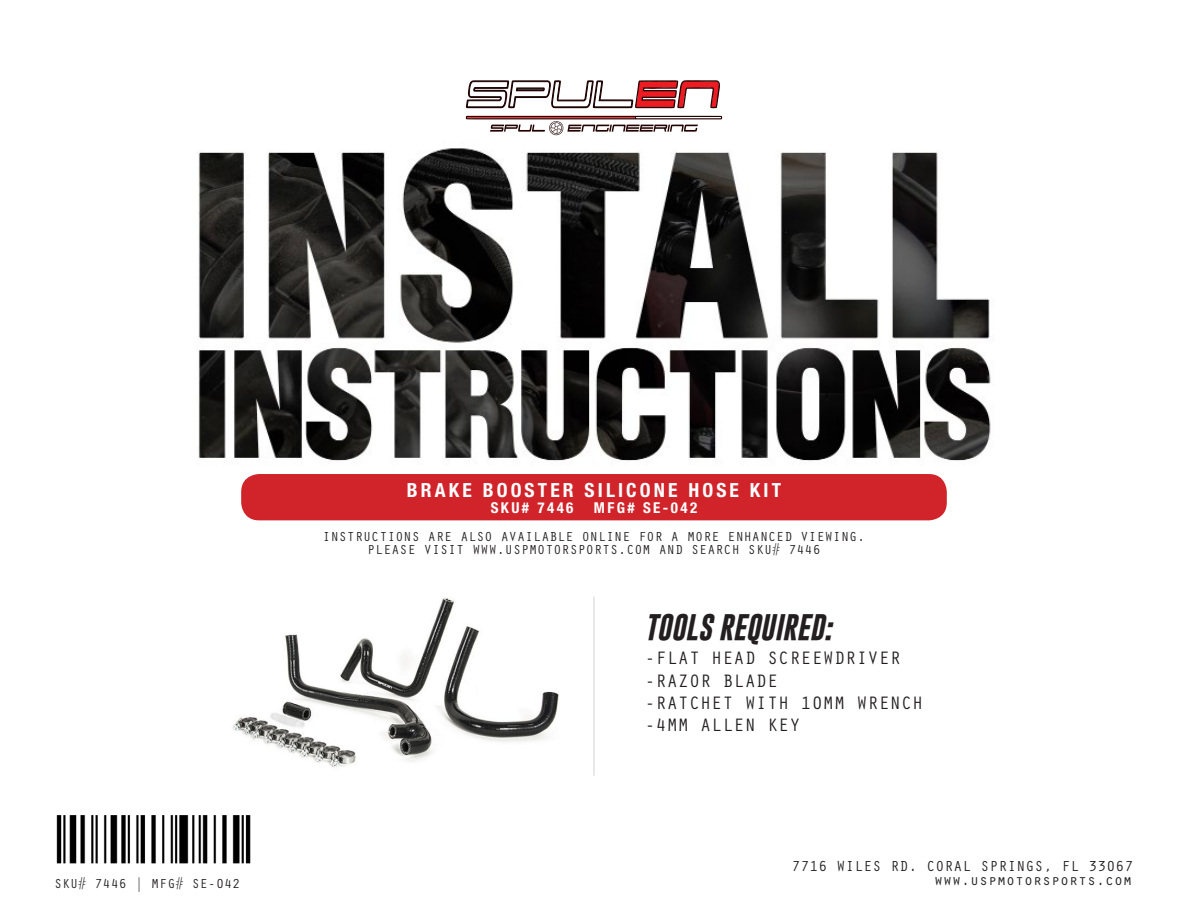
<style>
.page{position:relative;width:1188px;height:918px;background:#fff}
.page>*{position:absolute;margin:0;border:0;box-sizing:border-box;transform-origin:0 0}
.t1{font:italic 700 26.7px "Gobold";color:#231f20}
.t2{font:700 condensed 19.5px "Helvetica Neue LT Std";letter-spacing:.16em;color:#fff}
.t3{font:18.6px "Orator Std";color:#231f20}
.t4{font:15px "Orator Std";color:#231f20}
.t5{font:700 condensed 15px "Helvetica Neue LT Std";letter-spacing:.16em;color:#fff}
.t6{font:13.5px "Orator Std";color:#231f20}
</style>
<div class="page">
<img style="left:198px;top:135px;width:793px;height:327px">
<div style="left:241px;top:474px;width:706px;height:46px;background:#d1232a;border-radius:18px"></div>
<hr style="left:593px;top:597px;width:2px;height:179px;background:#d8d9d8">
<svg style="left:466px;top:116px;width:256px;height:19px"></svg>
<svg style="left:466px;top:80px;width:254px;height:28px"></svg>
<img style="left:56px;top:815px;width:195px;height:49px">
<img style="left:233px;top:598px;width:326px;height:170px">
<p class="t6" style="left:54px;top:874px;width:188px">SKU# 7446 | MFG# SE-042</p>
<p class="t2" style="left:407px;top:478px;width:376px">BRAKE BOOSTER SILICONE HOSE KIT</p>
<p class="t5" style="left:491px;top:499px;width:84px">SKU# 7446</p>
<p class="t5" style="left:594px;top:499px;width:105px">MFG# SE-042</p>
<p class="t6" style="left:323px;top:527px;width:544px">INSTRUCTIONS ARE ALSO AVAILABLE ONLINE FOR A MORE ENHANCED VIEWING.</p>
<p class="t6" style="left:367px;top:540px;width:455px">PLEASE VISIT WWW.USPMOTORSPORTS.COM AND SEARCH SKU# 7446</p>
<p class="t1" style="left:644px;top:609px;width:189px">TOOLS REQUIRED:</p>
<p class="t3" style="left:644px;top:645px;width:258px">-FLAT HEAD SCREEWDRIVER</p>
<p class="t3" style="left:644px;top:667px;width:135px">-RAZOR BLADE</p>
<p class="t3" style="left:644px;top:689px;width:281px">-RATCHET WITH 10MM WRENCH</p>
<p class="t3" style="left:644px;top:712px;width:158px">-4MM ALLEN KEY</p>
<p class="t4" style="left:792px;top:855px;width:344px">7716 WILES RD. CORAL SPRINGS, FL 33067</p>
<p class="t4" style="left:934px;top:869px;width:199px">www.uspmotorsports.com</p>
</div>
